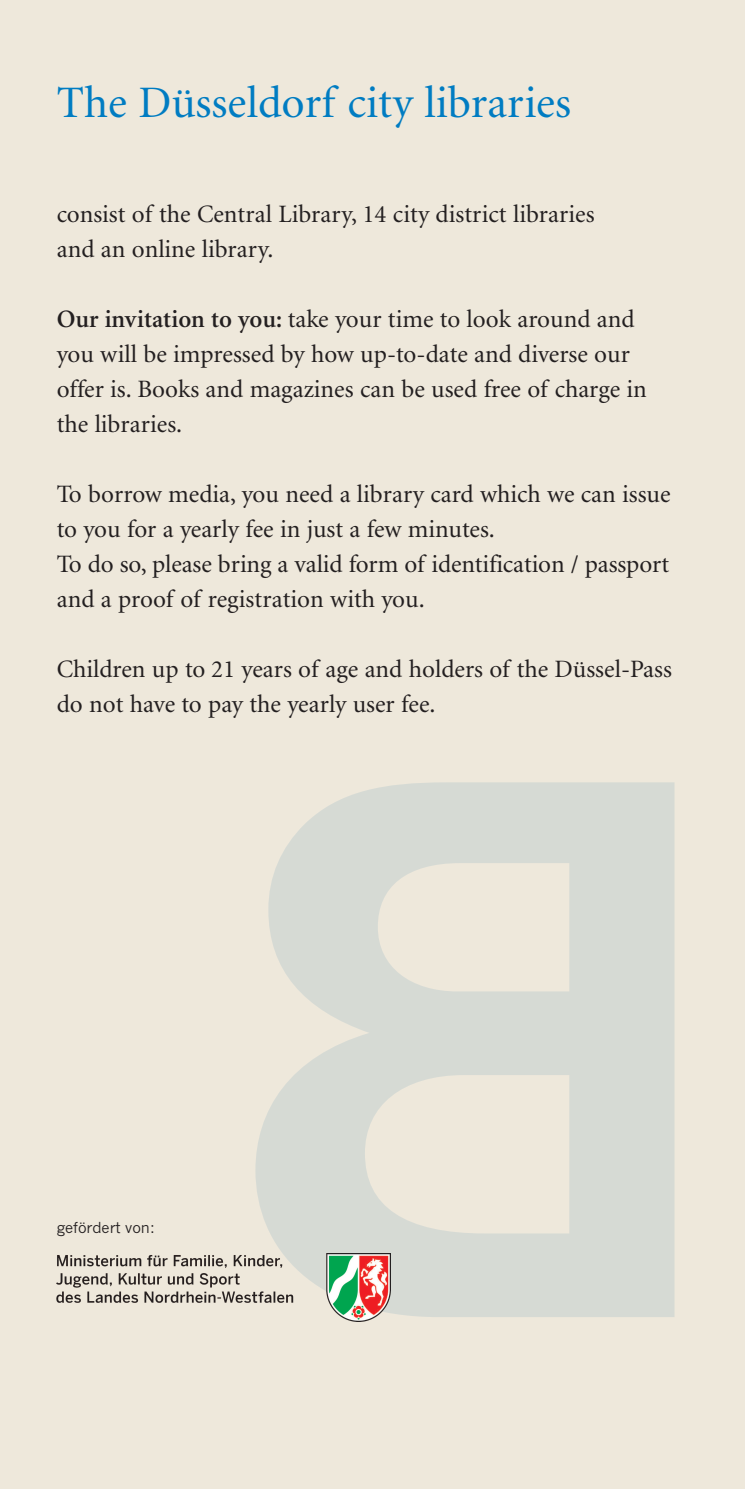
<style>
.page{position:relative;width:745px;height:1489px;background:#fff}
.page>*{position:absolute;margin:0;border:0;box-sizing:border-box;transform-origin:0 0}
.t1{font:45px "Minion";color:#007cc2}
.t2{font:25px/35px "Minion";color:#231f20}
.t3{font:15px "News Gothic";color:#231f20}
.s1{font-weight:600}
.s2{font-style:inherit}
</style>
<div class="page">
<div style="left:0;top:0;width:744px;height:1488px;background:#eee8db"></div>
<svg style="left:255px;top:782px;width:419px;height:534px;fill:#d6dad4"></svg>
<img style="left:57px;top:1253px;width:333px;height:68px">
<h2 class="t1" style="left:57px;top:85px;width:515px">The Düsseldorf city libraries</h2>
<p class="t2" style="left:57px;top:198px;width:539px">consist of the Central Library, 14 city district libraries and an online library.</p>
<p class="t2" style="left:57px;top:303px;width:591px"><span class="s1">Our invitation to you:</span> take your time to look around and you will be impressed by how up-to-date and diverse our offer is. Books and magazines can be used free of charge in the libraries.</p>
<p class="t2" style="left:57px;top:478px;width:615px">To borrow media, you need a library card which we can issue to you for a yearly fee in just a few minutes.<br>To do so, please bring a valid form of identification / passport and a proof of registration with you.</p>
<p class="t2" style="left:57px;top:653px;width:616px">Children up to <span class="s2">21</span> years of age and holders of the Düssel-Pass do not have to pay the yearly user fee.</p>
<p class="t3" style="left:57px;top:1221px;width:99px">gefördert von:</p>
</div>
